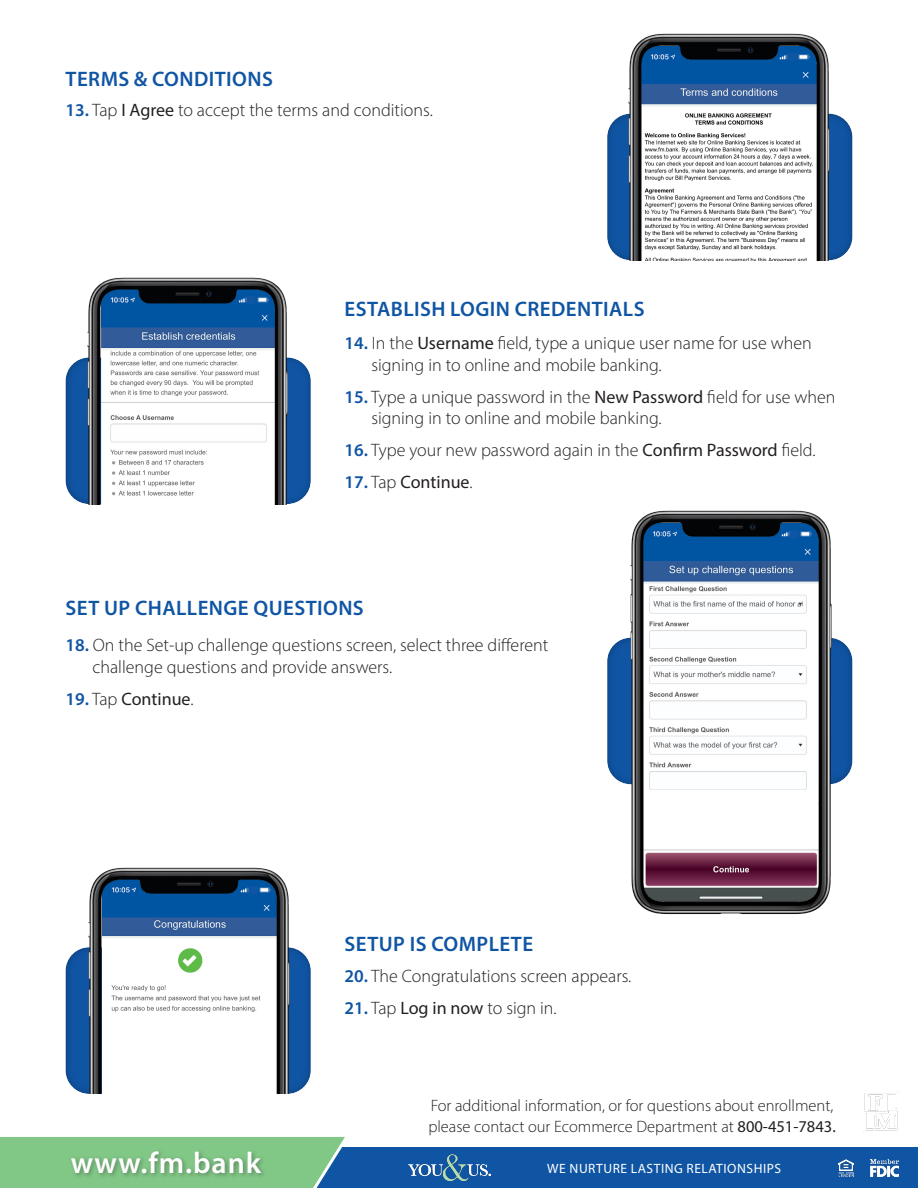
<style>
.page{position:relative;width:918px;height:1188px;background:#fff}
.page>*{position:absolute;margin:0;border:0;box-sizing:border-box;transform-origin:0 0}
.t1{font:600 30px "Myriad Pro";letter-spacing:.03em;color:#fff}
.t2{font:600 21px "Myriad Pro";letter-spacing:.02em;color:#1055a4}
.t3{font:300 18px/21.6px "Myriad Pro";color:#231f20}
.t4{font:18px "Myriad Pro";color:#231f20}
.t5{font:300 16.5px/21px "Myriad Pro";color:#231f20}
.t6{font:13.5px "Myriad Pro";letter-spacing:.04em;color:#fff}
.s1{font-weight:600;color:#1055a4}
.s2{font-weight:400}
.s3{font-weight:300}
</style>
<div class="page">
<div style="left:0;top:1147px;width:918px;height:41px;background:#1055a4"></div>
<svg style="left:0;top:1137px;width:345px;height:51px;background:#7cc189"></svg>
<div style="left:69px;top:1149px;width:198px;height:30px;background:#231f20;opacity:.35"></div>
<img style="left:408px;top:1154px;width:82px;height:26px">
<div style="left:65px;top:355px;width:247px;height:150px;background:#231f20;opacity:.35"></div>
<img style="left:83px;top:277px;width:210px;height:227px">
<div style="left:247px;top:296px;width:8px;height:8px;background:#1055a4"></div>
<div style="left:606px;top:635px;width:248px;height:150px;background:#231f20;opacity:.35"></div>
<img style="left:626px;top:510px;width:211px;height:405px">
<div style="left:790px;top:530px;width:8px;height:8px;background:#1055a4"></div>
<img style="left:838px;top:1159px;width:16px;height:17px">
<img style="left:870px;top:1159px;width:28px;height:17px">
<img style="left:863px;top:1093px;width:35px;height:39px">
<div style="left:606px;top:111px;width:248px;height:150px;background:#231f20;opacity:.35"></div>
<img style="left:624px;top:33px;width:211px;height:227px">
<div style="left:789px;top:53px;width:8px;height:8px;background:#1055a4"></div>
<div style="left:65px;top:945px;width:247px;height:150px;background:#231f20;opacity:.35"></div>
<img style="left:84px;top:867px;width:211px;height:227px">
<div style="left:249px;top:886px;width:8px;height:8px;background:#1055a4"></div>
<p class="t2" style="left:66px;top:66px;width:209px">TERMS &amp; CONDITIONS</p>
<p class="t3" style="left:65px;top:99px;width:369px"><span class="s1">13.</span> Tap <span class="s2">I Agree</span> to accept the terms and conditions.</p>
<p class="t2" style="left:345px;top:295px;width:302px">ESTABLISH LOGIN CREDENTIALS</p>
<p class="t3" style="left:371px;top:332px;width:442px;text-indent:-27px"><span class="s1">14.</span> In the <span class="s2">Username</span> field, type a unique user name for use when signing in to online and mobile banking.</p>
<p class="t3" style="left:371px;top:386px;width:466px;text-indent:-27px"><span class="s1">15.</span> Type a unique password in the <span class="s2">New Password</span> field for use when signing in to online and mobile banking.</p>
<p class="t3" style="left:344px;top:439px;width:473px"><span class="s1">16.</span> Type your new password again in the <span class="s2">Confirm Password</span> field.</p>
<p class="t4" style="left:344px;top:471px;width:130px"><span class="s1">17.</span> <span class="s3">Tap</span> Continue<span class="s3">.</span></p>
<p class="t2" style="left:66px;top:594px;width:300px">SET UP CHALLENGE QUESTIONS</p>
<p class="t3" style="left:92px;top:634px;width:458px;text-indent:-27px"><span class="s1">18.</span> On the Set-up challenge questions screen, select three different challenge questions and provide answers.</p>
<p class="t4" style="left:65px;top:688px;width:130px"><span class="s1">19.</span> <span class="s3">Tap</span> Continue<span class="s3">.</span></p>
<p class="t2" style="left:345px;top:931px;width:190px">SETUP IS COMPLETE</p>
<p class="t3" style="left:344px;top:965px;width:288px"><span class="s1">20.</span> The Congratulations screen appears.</p>
<p class="t3" style="left:344px;top:998px;width:214px"><span class="s1">21.</span> Tap <span class="s2">Log in now</span> to sign in.</p>
<p class="t1" style="left:71px;top:1144px;width:192px">www.fm.bank</p>
<p class="t5" style="left:428px;top:1095px;width:409px">For additional information, or for questions about enrollment, please contact our Ecommerce Department at <span class="s2">800-451-7843.</span></p>
<p class="t6" style="left:547px;top:1160px;width:235px">WE NURTURE LASTING RELATIONSHIPS</p>
</div>
